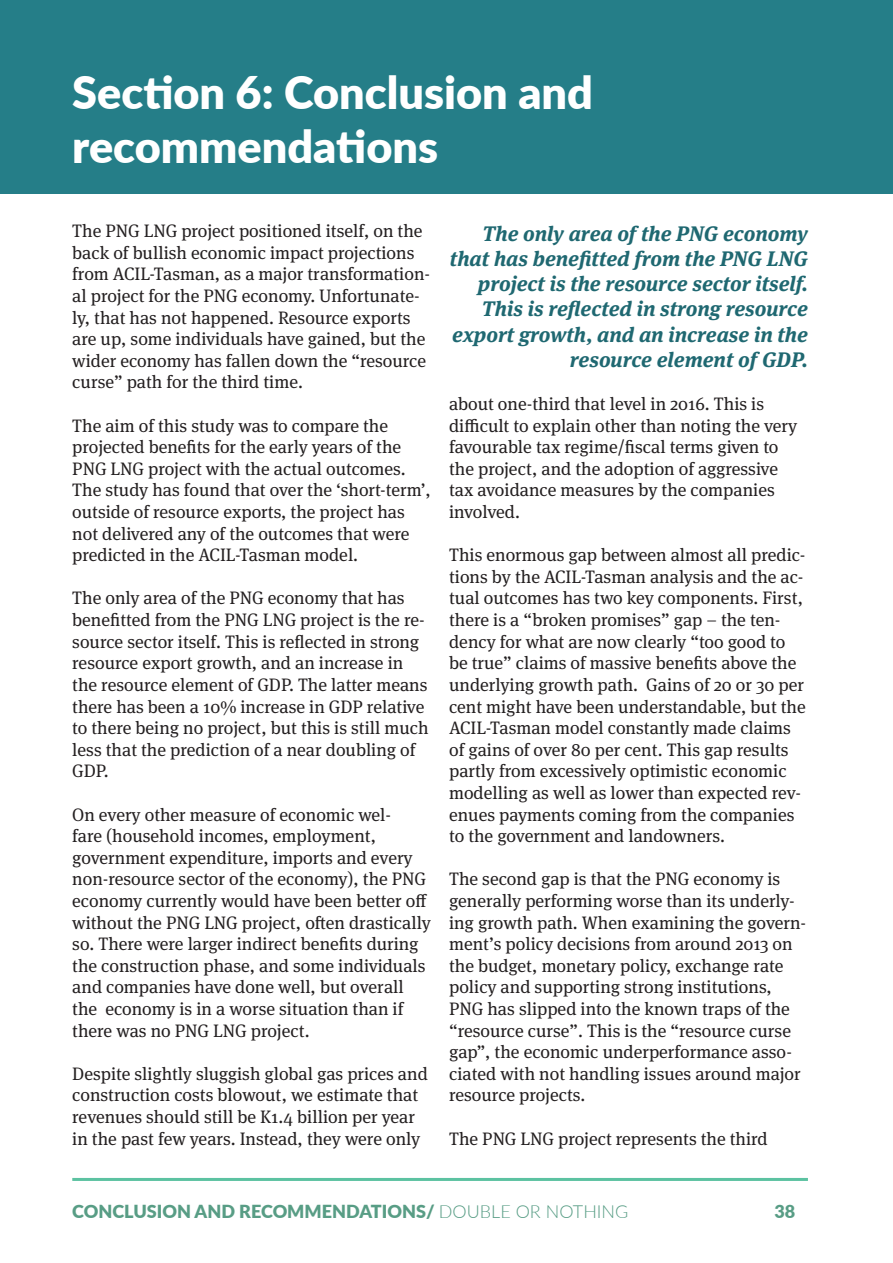
<style>
.page{position:relative;width:893px;height:1263px;background:#fff}
.page>*{position:absolute;margin:0;border:0;box-sizing:border-box;transform-origin:0 0}
.t1{font:900 45px/54px "Lato";color:#fff}
.t2{font:italic 700 21px/25.2px "Meta Serif Pro";color:#1f6871;text-align:right}
.t3{font:18px/21.6px "Meta Serif Pro";color:#231f20}
.t4{font:900 18px "Lato";color:#589d85}
.s1{font-weight:300}
</style>
<div class="page">
<div style="left:0;top:0;width:893px;height:193px;background:#257e88"></div>
<hr style="left:72px;top:1178px;width:736px;height:3px;background:#5cc2a1">
<h1 class="t1" style="left:72px;top:63px;width:522px">Section 6: Conclusion and recommendations</h1>
<p class="t3" style="left:72px;top:219px;width:359px">The PNG LNG project positioned itself, on the back of bullish economic impact projections from ACIL-Tasman, as a major transformation&shy;al project for the PNG economy. Unfortunate&shy;ly, that has not happened. Resource exports are up, some individuals have gained, but the wider economy has fallen down the “resource curse” path for the third time.</p>
<p class="t3" style="left:72px;top:414px;width:360px">The aim of this study was to compare the projected benefits for the early years of the PNG LNG project with the actual outcomes.<br>The study has found that over the ‘short-term’, outside of resource exports, the project has not delivered any of the outcomes that were predicted in the ACIL-Tasman model.</p>
<p class="t3" style="left:72px;top:586px;width:358px">The only area of the PNG economy that has benefitted from the PNG LNG project is the re&shy;source sector itself. This is reflected in strong resource export growth, and an increase in the resource element of GDP. The latter means there has been a 10% increase in GDP relative to there being no project, but this is still much less that the prediction of a near doubling of GDP.</p>
<p class="t3" style="left:72px;top:802px;width:360px">On every other measure of economic wel-<br>fare (household incomes, employment, government expenditure, imports and every non-resource sector of the economy), the PNG economy currently would have been better off without the PNG LNG project, often drastically so. There were larger indirect benefits during the construction phase, and some individuals and companies have done well, but overall the economy is in a worse situation than if there was no PNG LNG project.</p>
<p class="t3" style="left:72px;top:1062px;width:357px">Despite slightly sluggish global gas prices and construction costs blowout, we estimate that revenues should still be K1.4 billion per year in the past few years. Instead, they were only</p>
<p class="t2" style="left:450px;top:219px;width:359px">The only area of the PNG economy that has benefitted from the PNG LNG project is the resource sector itself.<br>This is reflected in strong resource export growth, and an increase in the resource element of GDP.</p>
<p class="t3" style="left:449px;top:392px;width:350px">about one-third that level in 2016. This is difficult to explain other than noting the very favourable tax regime/fiscal terms given to the project, and the adoption of aggressive tax avoidance measures by the companies involved.</p>
<p class="t3" style="left:449px;top:543px;width:358px">This enormous gap between almost all predic&shy;tions by the ACIL-Tasman analysis and the ac&shy;tual outcomes has two key components. First, there is a “broken promises” gap – the ten&shy;dency for what are now clearly “too good to be true” claims of massive benefits above the underlying growth path. Gains of 20 or 30 per cent might have been understandable, but the ACIL-Tasman model constantly made claims of gains of over 80 per cent. This gap results partly from excessively optimistic economic modelling as well as lower than expected rev&shy;enues payments coming from the companies to the government and landowners.</p>
<p class="t3" style="left:449px;top:867px;width:359px">The second gap is that the PNG economy is generally performing worse than its underly&shy;ing growth path. When examining the govern&shy;ment’s policy decisions from around 2013 on the budget, monetary policy, exchange rate policy and supporting strong institutions, PNG has slipped into the known traps of the “resource curse”. This is the “resource curse gap”, the economic underperformance asso&shy;ciated with not handling issues around major resource projects.</p>
<p class="t3" style="left:449px;top:1126px;width:320px">The PNG LNG project represents the third</p>
<p class="t4" style="left:72px;top:1198px;width:558px">CONCLUSION AND RECOMMENDATIONS/ <span class="s1">DOUBLE OR NOTHING</span></p>
<p class="t4" style="left:774px;top:1198px;width:22px">38</p>
</div>
